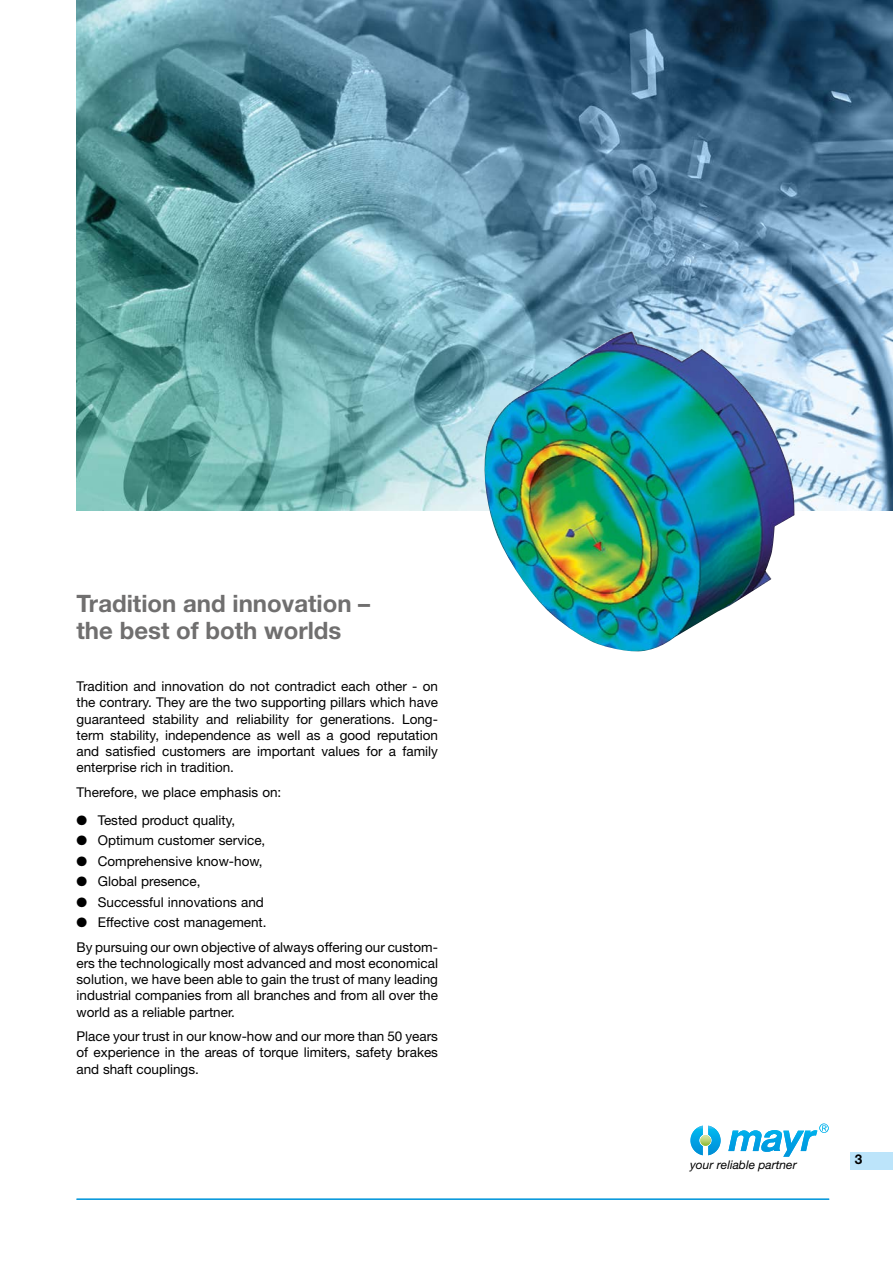
<style>
.page{position:relative;width:893px;height:1263px;background:#fff}
.page>*{position:absolute;margin:0;border:0;box-sizing:border-box;transform-origin:0 0}
.t1{font:700 24px/27px "Helvetica Neue LT Pro";color:#706f6f}
.t2{font:13.5px/16.2px "Helvetica Neue LT Pro";color:#000;text-align:justify}
.t3{font:700 13.5px "Helvetica Neue LT Pro";color:#000}
.t4{font:italic 12px "Helvetica Neue LT Pro";color:#000}
</style>
<div class="page">
<svg style="left:690px;top:1126px;width:31px;height:29px"></svg>
<svg style="left:728px;top:1123px;width:101px;height:34px"></svg>
<img style="left:77px;top:0;width:816px;height:510px">
<img style="left:481px;top:331px;width:314px;height:321px">
<hr style="left:77px;top:1198px;width:752px;height:2px;background:#0095db">
<div style="left:850px;top:1152px;width:43px;height:17px;background:#bce4fa"></div>
<h1 class="t1" style="left:77px;top:590px;width:295px">Tradition and innovation – the best of both worlds</h1>
<p class="t2" style="left:77px;top:678px;width:363px">Tradition and innovation do not contradict each other - on the contrary. They are the two supporting pillars which have guaranteed stability and reliability for generations. Long&shy;term stability, independence as well as a good reputation and satisfied customers are important values for a family enterprise rich in tradition.</p>
<p class="t2" style="left:77px;top:783px;width:206px">Therefore, we place emphasis on:</p>
<p class="t2" style="left:77px;top:811px;width:160px">● Tested product quality,</p>
<p class="t2" style="left:77px;top:832px;width:190px">● Optimum customer service,</p>
<p class="t2" style="left:77px;top:852px;width:188px">● Comprehensive know-how,</p>
<p class="t2" style="left:77px;top:873px;width:125px">● Global presence,</p>
<p class="t2" style="left:77px;top:893px;width:189px">● Successful innovations and</p>
<p class="t2" style="left:77px;top:909px;width:363px;line-height:24.8px">● Effective cost management.<br>By pursuing our own objective of always offering our custom-</p>
<p class="t2" style="left:77px;top:955px;width:363px">ers the technologically most advanced and most economical solution, we have been able to gain the trust of many leading industrial companies from all branches and from all over the world as a reliable partner.</p>
<p class="t2" style="left:77px;top:1028px;width:363px">Place your trust in our know-how and our more than 50 years of experience in the areas of torque limiters, safety brakes and shaft couplings.</p>
<p class="t4" style="left:690px;top:1158px;width:108px">your reliable partner</p>
<p class="t3" style="left:855px;top:1151px;width:9px">3</p>
</div>
